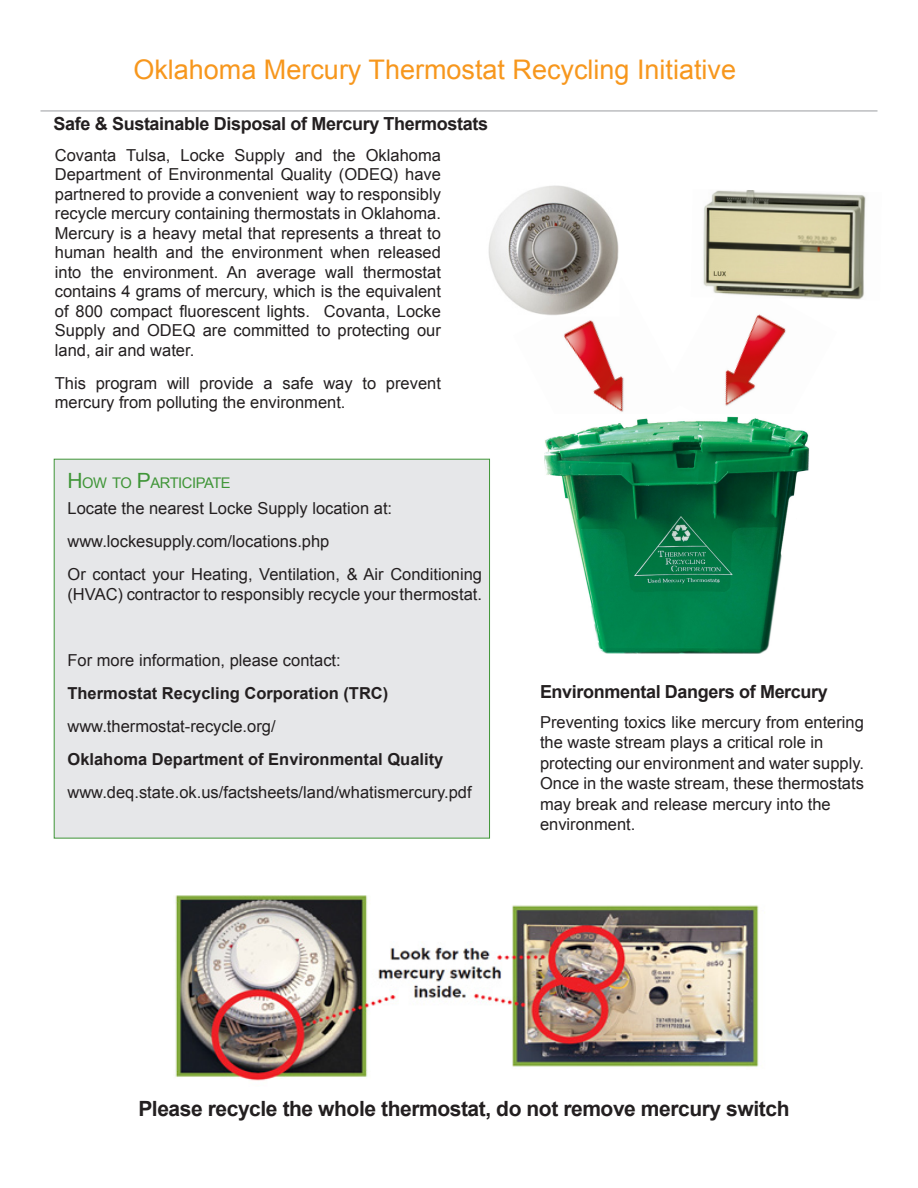
<style>
.page{position:relative;width:918px;height:1188px;background:#fff}
.page>*{position:absolute;margin:0;border:0;box-sizing:border-box;transform-origin:0 0}
.t1{font:27px "Arial";color:#f7971d}
.subheads{font:700 21px "Arial";letter-spacing:-.02em;color:#231f20}
.subheads-2{font:700 18px "Arial";letter-spacing:-.02em;color:#231f20}
.bodycopy{font:16.5px/19.5px "Arial";color:#231f20}
.bodycopy-2{font:700 16.5px "Arial";color:#231f20}
.subheads-3{font:14.7px "Arial";letter-spacing:-.03em;color:#3f9537}
.s1{font-size:21px}
</style>
<div class="page">
<img style="left:544px;top:320px;width:80px;height:139px">
<hr style="left:40px;top:110px;width:838px;height:2px;background:#bcbdc0">
<img style="left:175px;top:895px;width:584px;height:186px">
<div style="left:54px;top:459px;width:436px;height:379px;background:#e6e7e9;border:1px solid #3f9537"></div>
<img style="left:488px;top:185px;width:131px;height:130px">
<img style="left:725px;top:314px;width:61px;height:92px">
<img style="left:703px;top:190px;width:163px;height:110px">
<img style="left:545px;top:414px;width:265px;height:240px">
<p class="t1" style="left:133px;top:52px;width:604px">Oklahoma Mercury Thermostat Recycling Initiative</p>
<p class="subheads-2" style="left:54px;top:111px;width:436px">Safe &amp; Sustainable Disposal of Mercury Thermostats</p>
<p class="bodycopy" style="left:55px;top:145px;width:388px;text-align:justify">Covanta Tulsa, Locke Supply and the Oklahoma Department of Environmental Quality (ODEQ) have partnered to provide a convenient way to responsibly recycle mercury containing thermostats in Oklahoma.<br>Mercury is a heavy metal that represents a threat to human health and the environment when released into the environment. An average wall thermostat contains 4 grams of mercury, which is the equivalent of 800 compact fluorescent lights. Covanta, Locke Supply and ODEQ are committed to protecting our land, air and water.</p>
<p class="bodycopy" style="left:55px;top:373px;width:388px">This program will provide a safe way to prevent mercury from polluting the environment.</p>
<p class="subheads-3" style="left:68px;top:473px;width:165px"><span class="s1">H</span>OW TO <span class="s1">P</span>ARTICIPATE</p>
<p class="bodycopy" style="left:68px;top:499px;width:326px">Locate the nearest Locke Supply location at:</p>
<p class="bodycopy" style="left:68px;top:532px;width:263px">www.lockesupply.com/locations.php</p>
<p class="bodycopy" style="left:68px;top:565px;width:416px">Or contact your Heating, Ventilation, &amp; Air Conditioning (HVAC) contractor to responsibly recycle your thermostat.</p>
<p class="bodycopy" style="left:68px;top:650px;width:275px">For more information, please contact:</p>
<p class="bodycopy-2" style="left:68px;top:682px;width:322px">Thermostat Recycling Corporation (TRC)</p>
<p class="bodycopy" style="left:68px;top:716px;width:210px">www.thermostat-recycle.org/</p>
<p class="bodycopy-2" style="left:68px;top:748px;width:377px">Oklahoma Department of Environmental Quality</p>
<p class="bodycopy" style="left:68px;top:782px;width:406px">www.deq.state.ok.us/factsheets/land/whatismercury.pdf</p>
<p class="subheads-2" style="left:540px;top:679px;width:289px">Environmental Dangers of Mercury</p>
<p class="bodycopy" style="left:540px;top:712px;width:326px;line-height:20.5px">Preventing toxics like mercury from entering the waste stream plays a critical role in protecting our environment and water supply.<br>Once in the waste stream, these thermostats may break and release mercury into the</p>
<p class="bodycopy" style="left:540px;top:815px;width:97px">environment.</p>
<p class="subheads" style="left:138px;top:1094px;width:653px">Please recycle the whole thermostat, do not remove mercury switch</p>
</div>
